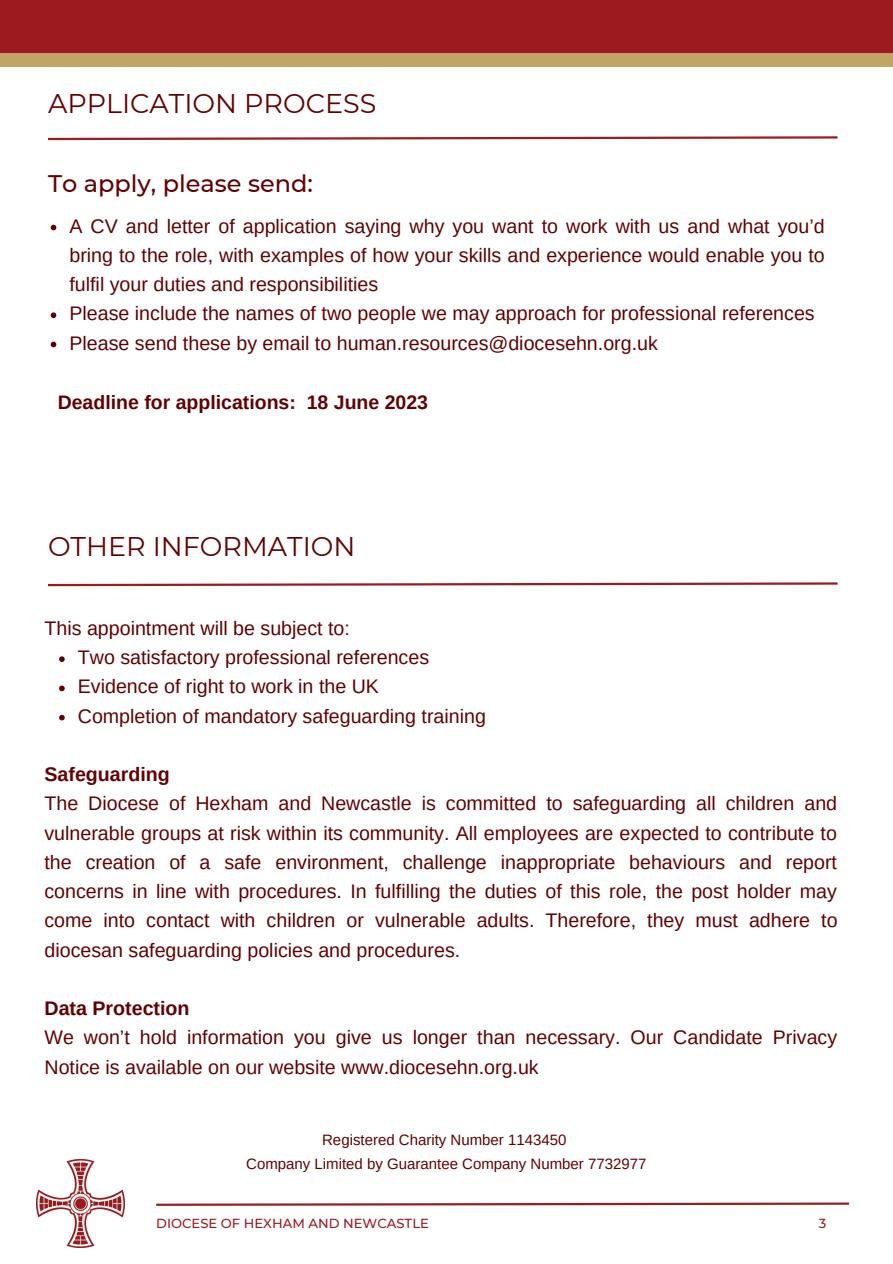
<style>
.page{position:relative;width:893px;height:1264px;background:#fff}
.page>*{position:absolute;margin:0;border:0;box-sizing:border-box;transform-origin:0 0}
.t1{font:27px "Montserrat";color:#640002}
.t2{font:500 24px "Montserrat";color:#640002}
.t3{font:19.65px/29.2px "Arimo";color:#640002;text-align:justify}
.t4{font:700 19.65px "Arimo";color:#640002}
.t5{font:700 19.5px "Arimo";color:#640002}
.t6{font:15px "Arimo";color:#640002}
.t7{font:500 13.05px "Montserrat";color:#9d1b1e}
</style>
<div class="page">
<div style="left:0;top:0;width:892px;height:66px;background:#c1a564"></div>
<div style="left:0;top:0;width:892px;height:53px;background:#9d1b1e"></div>
<svg style="left:156px;top:1202px;width:694px;height:4px"></svg>
<img style="left:36px;top:1159px;width:89px;height:88px">
<svg style="left:48px;top:136px;width:790px;height:5px"></svg>
<svg style="left:51px;top:225px;width:5px;height:5px"></svg>
<svg style="left:51px;top:312px;width:5px;height:6px"></svg>
<svg style="left:51px;top:342px;width:5px;height:5px"></svg>
<svg style="left:48px;top:582px;width:790px;height:5px"></svg>
<svg style="left:59px;top:656px;width:6px;height:6px"></svg>
<svg style="left:59px;top:685px;width:6px;height:6px"></svg>
<svg style="left:59px;top:714px;width:6px;height:6px"></svg>
<p class="t1" style="left:48px;top:86px;width:330px">APPLICATION PROCESS</p>
<p class="t2" style="left:48px;top:168px;width:266px">To apply, please send:</p>
<p class="t3" style="left:69px;top:211px;width:756px">A CV and letter of application saying why you want to work with us and what you’d bring to the role, with examples of how your skills and experience would enable you to fulfil your duties and responsibilities</p>
<p class="t3" style="left:69px;top:299px;width:746px">Please include the names of two people we may approach for professional references</p>
<p class="t3" style="left:69px;top:328px;width:590px">Please send these by email to human.resources@diocesehn.org.uk</p>
<p class="t5" style="left:58px;top:391px;width:372px">Deadline for applications: 18 June 2023</p>
<p class="t1" style="left:48px;top:530px;width:309px">OTHER INFORMATION</p>
<p class="t3" style="left:44px;top:613px;width:307px">This appointment will be subject to:</p>
<p class="t3" style="left:78px;top:642px;width:353px">Two satisfactory professional references</p>
<p class="t3" style="left:78px;top:672px;width:302px">Evidence of right to work in the UK</p>
<p class="t3" style="left:78px;top:701px;width:409px">Completion of mandatory safeguarding training</p>
<p class="t4" style="left:44px;top:763px;width:127px">Safeguarding</p>
<p class="t3" style="left:44px;top:789px;width:794px">The Diocese of Hexham and Newcastle is committed to safeguarding all children and vulnerable groups at risk within its community. All employees are expected to contribute to the creation of a safe environment, challenge inappropriate behaviours and report concerns in line with procedures. In fulfilling the duties of this role, the post holder may come into contact with children or vulnerable adults. Therefore, they must adhere to diocesan safeguarding policies and procedures.</p>
<p class="t4" style="left:44px;top:997px;width:146px">Data Protection</p>
<p class="t3" style="left:44px;top:1022px;width:794px">We won’t hold information you give us longer than necessary. Our Candidate Privacy<br>Notice is available on our website www.diocesehn.org.uk</p>
<p class="t6" style="left:322px;top:1131px;width:246px">Registered Charity Number 1143450</p>
<p class="t6" style="left:246px;top:1155px;width:401px">Company Limited by Guarantee Company Number 7732977</p>
<p class="t7" style="left:156px;top:1214px;width:274px">DIOCESE OF HEXHAM AND NEWCASTLE</p>
<p class="t7" style="left:818px;top:1214px;width:9px">3</p>
</div>
